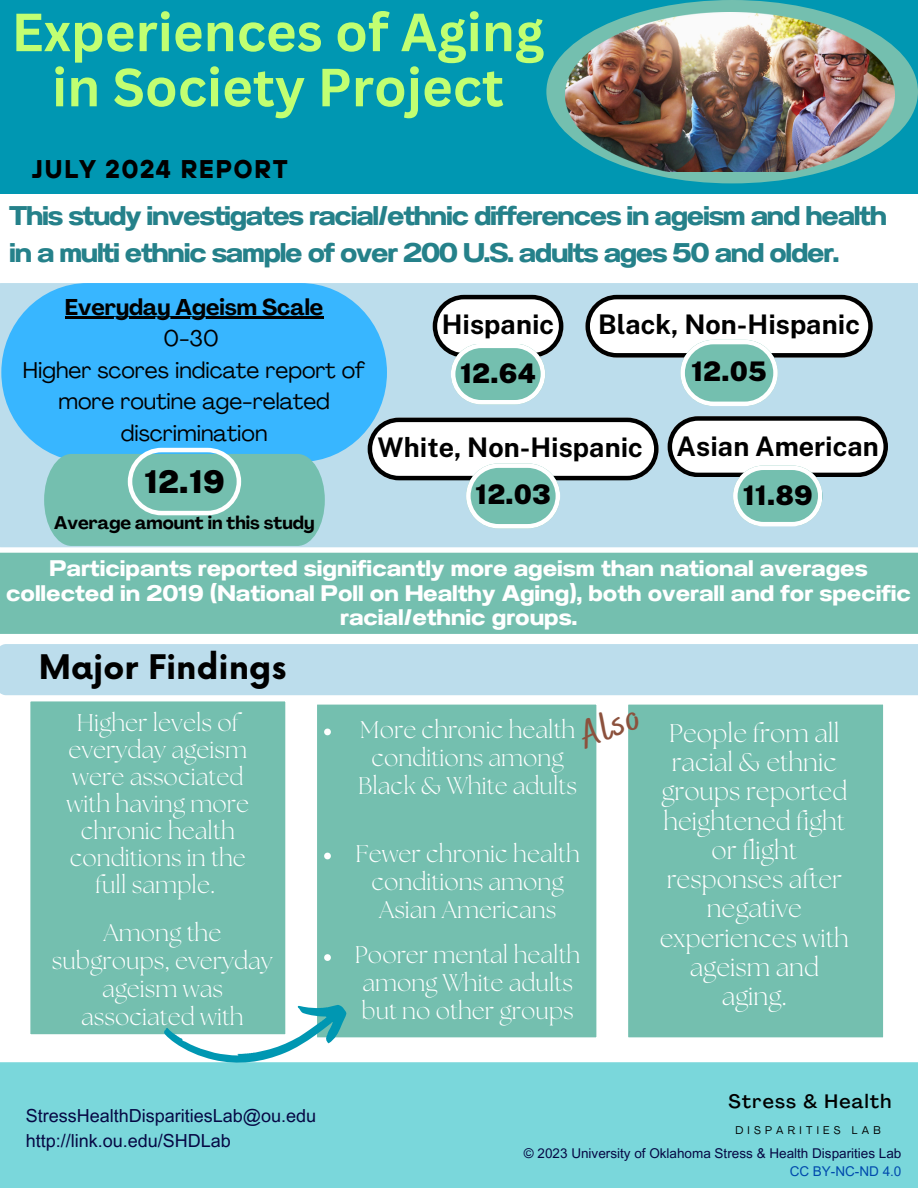
<style>
.page{position:relative;width:918px;height:1188px;background:#fff}
.page>*{position:absolute;margin:0;border:0;box-sizing:border-box;transform-origin:0 0}
.t1{font:700 52.5px/55.2px "Canva Sans";color:#c1ff72;text-align:center}
.t2{font:700 33px "Now";color:#000}
.t3{font:900 31.5px "Public Sans";color:#000}
.t4{font:27px/37.2px "Anantason Bold Wd 125";letter-spacing:-.045em;color:#25818a}
.t5{font:700 27px "Public Sans";color:#000}
.t6{font:900 27px "Public Sans";color:#000}
.t7{font:300 25.5px/29.2px "The Seasons";color:#fff;text-align:center}
.t8{font:700 25.5px "TT Hoves";letter-spacing:.05em;color:#000}
.t9{font:300 24px/28.2px "The Seasons";color:#fff;text-align:center}
.t10{font:22.5px/24.8px "Anantason Bold Wd 125";color:#fff;text-align:center}
.t11{font:22.5px/31.5px "Agrandir";color:#000;text-align:center}
.t12{font:700 22.5px "Agrandir";color:#000}
.t13{font:500 19.2px "Agrandir";letter-spacing:.065em;color:#000}
.t14{font:18px "Arial MT Pro";color:#060844}
.t15{font:700 18px "Agrandir";color:#000}
.t16{font:13.5px "Arial MT Pro";color:#060844}
.t17{font:13.5px "Arial MT Pro";color:#004aad}
.t18{font:11.1px "Agrandir";letter-spacing:.38em;color:#000}
</style>
<div class="page">
<div style="left:0;top:0;width:918px;height:194px;background:#0097b2"></div>
<div style="left:546px;top:0;width:372px;height:183px;background:#74bfaf;border-radius:50%"></div>
<img style="left:565px;top:13px;width:330px;height:159px">
<div style="left:0;top:644px;width:918px;height:51px;background:#bcddec"></div>
<div style="left:0;top:283px;width:918px;height:264px;background:#bcddec"></div>
<div style="left:1px;top:283px;width:386px;height:179px;background:#38b6ff;border-radius:88px"></div>
<hr style="left:65px;top:317px;width:258px;height:2px;background:#000">
<svg style="left:433px;top:295px;width:130px;height:110px"></svg>
<svg style="left:668px;top:416px;width:220px;height:110px"></svg>
<svg style="left:368px;top:418px;width:291px;height:111px"></svg>
<svg style="left:585px;top:295px;width:287px;height:111px"></svg>
<div style="left:0;top:1062px;width:918px;height:126px;background:#7ad7db"></div>
<svg style="left:44px;top:448px;width:281px;height:98px;background:#79c2b9"></svg>
<div style="left:0;top:553px;width:918px;height:81px;background:#74bfaf"></div>
<div style="left:30px;top:701px;width:256px;height:334px;background:#74bfaf"></div>
<div style="left:317px;top:704px;width:280px;height:334px;background:#74bfaf"></div>
<div style="left:628px;top:704px;width:256px;height:334px;background:#74bfaf"></div>
<svg style="left:163px;top:993px;width:190px;height:86px"></svg>
<svg style="left:324px;top:954px;width:7px;height:7px"></svg>
<svg style="left:324px;top:729px;width:7px;height:6px"></svg>
<svg style="left:324px;top:853px;width:7px;height:6px"></svg>
<svg style="left:574px;top:710px;width:67px;height:40px"></svg>
<h5 class="t1" style="left:12px;top:3px;width:534px">Experiences of Aging in Society Project</h5>
<h5 class="t8" style="left:32px;top:153px;width:257px">JULY 2024 REPORT</h5>
<h3 class="t4" style="left:9px;top:197px;width:880px">This study investigates racial/ethnic differences in ageism and health in a multi ethnic sample of over 200 U.S. adults ages 50 and older.</h3>
<h1 class="t12" style="left:65px;top:298px;width:260px">Everyday Ageism Scale</h1>
<h4 class="t11" style="left:163px;top:325px;width:57px">0-30</h4>
<p class="t11" style="left:23px;top:356px;width:344px">Higher scores indicate report of more routine age-related discrimination</p>
<h5 class="t3" style="left:144px;top:463px;width:82px">12.19</h5>
<h5 class="t15" style="left:54px;top:516px;width:262px">Average amount in this study</h5>
<h5 class="t5" style="left:442px;top:309px;width:114px">Hispanic</h5>
<p class="t6" style="left:460px;top:357px;width:77px">12.64</p>
<h5 class="t5" style="left:598px;top:309px;width:263px">Black, Non-Hispanic</h5>
<h5 class="t6" style="left:691px;top:356px;width:77px">12.05</h5>
<h5 class="t5" style="left:378px;top:431px;width:267px">White, Non-Hispanic</h5>
<p class="t6" style="left:475px;top:478px;width:77px">12.03</p>
<p class="t5" style="left:677px;top:430px;width:204px">Asian American</p>
<p class="t6" style="left:743px;top:479px;width:71px">11.89</p>
<p class="t10" style="left:6px;top:556px;width:906px">Participants reported significantly more ageism than national averages collected in 2019 (National Poll on Healthy Aging), both overall and for specific racial/ethnic groups.</p>
<h6 class="t2" style="left:39px;top:650px;width:249px">Major Findings</h6>
<p class="t9" style="left:67px;top:711px;width:184px;line-height:27px">Higher levels of everyday ageism were associated with having more chronic health conditions in the full sample.</p>
<p class="t9" style="left:52px;top:920px;width:223px">Among the subgroups, everyday ageism was associated with</p>
<p class="t14" style="left:26px;top:1109px;width:292px">StressHealthDisparitiesLab@ou.edu</p>
<p class="t14" style="left:26px;top:1134px;width:207px">http://link.ou.edu/SHDLab</p>
<p class="t9" style="left:358px;top:717px;width:220px">More chronic health conditions among<br>Black &amp; White adults</p>
<p class="t9" style="left:355px;top:841px;width:226px">Fewer chronic health conditions among<br>Asian Americans</p>
<p class="t9" style="left:355px;top:943px;width:227px;text-align:left">Poorer mental health among White adults but no other groups</p>
<p class="t7" style="left:660px;top:720px;width:191px">People from all racial &amp; ethnic groups reported heightened fight or flight responses after negative experiences with ageism and aging.</p>
<p class="t13" style="left:729px;top:1093px;width:164px">Stress &amp; Health</p>
<p class="t18" style="left:735px;top:1126px;width:147px">DISPARITIES LAB</p>
<h3 class="t16" style="left:524px;top:1148px;width:379px">© 2023 University of Oklahoma Stress &amp; Health Disparities Lab</h3>
<h2 class="t17" style="left:790px;top:1166px;width:113px">CC BY-NC-ND 4.0</h2>
</div>
